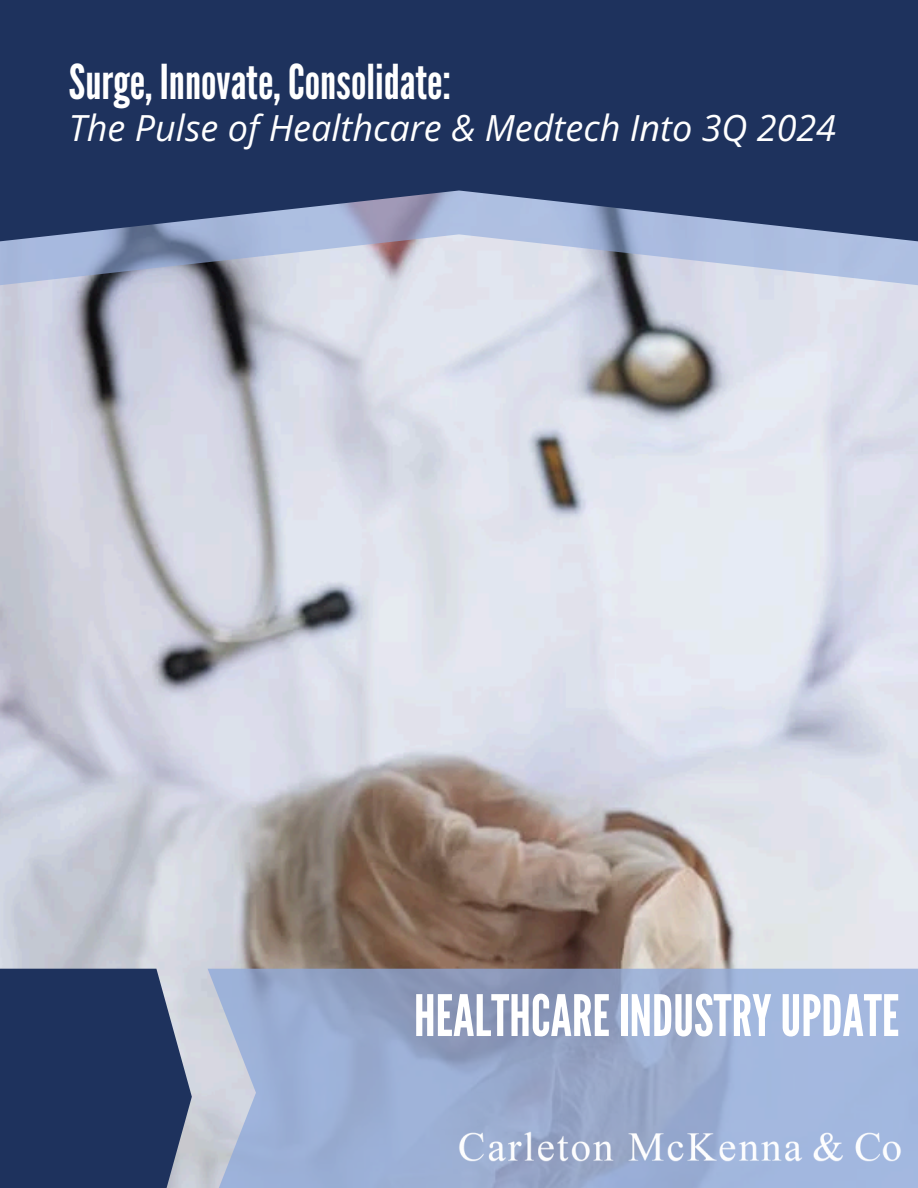
<style>
.page{position:relative;width:918px;height:1188px;background:#fff}
.page>*{position:absolute;margin:0;border:0;box-sizing:border-box;transform-origin:0 0}
.t1{font:57px "League Gothic";color:#fff}
.t2{font:48px "League Gothic";color:#fff}
.t3{font:italic 36px "Open Sans";color:#fff}
</style>
<div class="page">
<img style="left:0;top:290px;width:918px;height:898px">
<svg style="left:208px;top:969px;width:710px;height:219px;background:#9bacd0"></svg>
<svg style="left:0;top:969px;width:192px;height:219px;background:#2c3e67"></svg>
<svg style="left:0;top:247px;width:918px;height:43px;background:#b9c0d4"></svg>
<svg style="left:0;top:0;width:918px;height:247px;background:#2f426b"></svg>
<img style="left:451px;top:1118px;width:459px;height:59px">
<p class="t2" style="left:69px;top:54px;width:384px">Surge, Innovate,Consolidate:</p>
<p class="t3" style="left:69px;top:102px;width:769px">The Pulse of Healthcare &amp; Medtech Into 3Q 2024</p>
<p class="t1" style="left:414px;top:983px;width:487px">HEALTHCARE INDUSTRYUPDATE</p>
</div>
